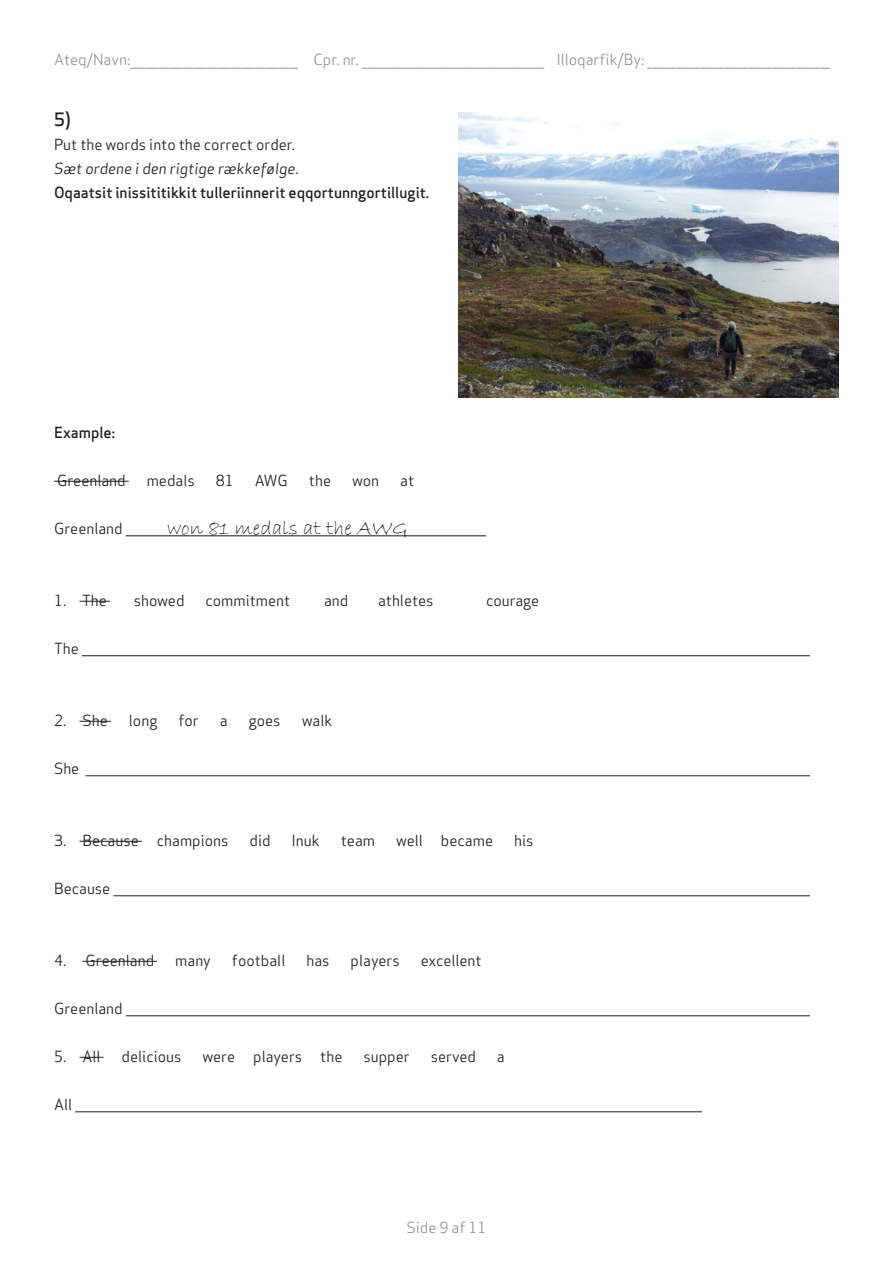
<style>
.page{position:relative;width:893px;height:1263px;background:#fff}
.page>*{position:absolute;margin:0;border:0;box-sizing:border-box;transform-origin:0 0}
.t1{font:21px "Bradley Hand ITC";color:#231f20}
.Overskrift{font:500 18px "Apex Sans";color:#231f20}
.t2{font:15px "Apex Sans";color:#231f20}
.t3{font:15px "Apex Sans";color:#939598}
.t4{font:500 15px "Apex Sans";color:#231f20}
.t5{font:15px "Apex Sans Book Italic T";color:#231f20}
</style>
<div class="page">
<hr style="left:126px;top:535px;width:360px;height:1px;background:#231f20">
<hr style="left:82px;top:655px;width:728px;height:1px;background:#231f20">
<hr style="left:85px;top:775px;width:725px;height:1px;background:#231f20">
<hr style="left:113px;top:895px;width:697px;height:1px;background:#231f20">
<hr style="left:126px;top:1015px;width:684px;height:1px;background:#231f20">
<hr style="left:75px;top:1111px;width:627px;height:1px;background:#231f20">
<hr style="left:54px;top:481px;width:75px;height:1px;background:#231f20">
<hr style="left:80px;top:601px;width:30px;height:1px;background:#231f20">
<hr style="left:80px;top:721px;width:31px;height:1px;background:#231f20">
<hr style="left:80px;top:841px;width:62px;height:1px;background:#231f20">
<hr style="left:82px;top:961px;width:75px;height:1px;background:#231f20">
<svg style="left:80px;top:1057px;width:24px;height:1px"></svg>
<img style="left:459px;top:113px;width:380px;height:285px">
<p class="t3" style="left:54px;top:47px;width:777px">Ateq/Navn:___________________________________ Cpr. nr. ______________________________________ Illoqarfik/By: ______________________________________</p>
<p class="Overskrift" style="left:54px;top:104px;width:18px">5)</p>
<p class="t2" style="left:54px;top:132px;width:243px">Put the words into the correct order.</p>
<p class="t5" style="left:54px;top:159px;width:246px">Sæt ordene i den rigtige rækkefølge.</p>
<p class="t4" style="left:54px;top:179px;width:377px">Oqaatsit inissititikkit tulleriinnerit eqqortunngortillugit.</p>
<p class="t4" style="left:54px;top:419px;width:63px">Example:</p>
<p class="t2" style="left:57px;top:468px;width:70px">Greenland</p>
<p class="t2" style="left:147px;top:468px;width:50px">medals</p>
<p class="t2" style="left:216px;top:468px;width:19px">81</p>
<p class="t2" style="left:255px;top:468px;width:35px">AWG</p>
<p class="t2" style="left:309px;top:468px;width:24px">the</p>
<p class="t2" style="left:352px;top:468px;width:28px">won</p>
<p class="t2" style="left:400px;top:468px;width:15px">at</p>
<p class="t2" style="left:54px;top:516px;width:70px">Greenland</p>
<p class="t1" style="left:167px;top:515px;width:242px">won 81 medals at the AWG</p>
<p class="t2" style="left:54px;top:588px;width:54px">1. The</p>
<p class="t2" style="left:134px;top:588px;width:52px">showed</p>
<p class="t2" style="left:205px;top:588px;width:86px">commitment</p>
<p class="t2" style="left:324px;top:588px;width:26px">and</p>
<p class="t2" style="left:378px;top:588px;width:57px">athletes</p>
<p class="t2" style="left:486px;top:588px;width:55px">courage</p>
<p class="t2" style="left:54px;top:636px;width:26px">The</p>
<p class="t2" style="left:54px;top:708px;width:55px">2. She</p>
<p class="t2" style="left:129px;top:708px;width:30px">long</p>
<p class="t2" style="left:178px;top:708px;width:22px">for</p>
<p class="t2" style="left:220px;top:708px;width:9px">a</p>
<p class="t2" style="left:249px;top:708px;width:33px">goes</p>
<p class="t2" style="left:302px;top:708px;width:32px">walk</p>
<p class="t2" style="left:54px;top:756px;width:27px">She</p>
<p class="t2" style="left:54px;top:828px;width:176px">3. Because champions</p>
<p class="t2" style="left:250px;top:828px;width:22px">did</p>
<p class="t2" style="left:292px;top:828px;width:30px">Inuk</p>
<p class="t2" style="left:341px;top:828px;width:36px">team</p>
<p class="t2" style="left:396px;top:828px;width:98px">well became</p>
<p class="t2" style="left:514px;top:828px;width:21px">his</p>
<p class="t2" style="left:54px;top:876px;width:58px">Because</p>
<p class="t2" style="left:54px;top:948px;width:102px">4. Greenland</p>
<p class="t2" style="left:175px;top:948px;width:37px">many</p>
<p class="t2" style="left:232px;top:948px;width:55px">football</p>
<p class="t2" style="left:306px;top:948px;width:25px">has</p>
<p class="t2" style="left:351px;top:948px;width:51px">players</p>
<p class="t2" style="left:421px;top:948px;width:63px">excellent</p>
<p class="t2" style="left:54px;top:996px;width:70px">Greenland</p>
<p class="t2" style="left:54px;top:1044px;width:48px">5. All</p>
<p class="t2" style="left:122px;top:1044px;width:61px">delicious</p>
<p class="t2" style="left:202px;top:1044px;width:141px">were players the</p>
<p class="t2" style="left:363px;top:1044px;width:48px">supper</p>
<p class="t2" style="left:431px;top:1044px;width:47px">served</p>
<p class="t2" style="left:497px;top:1044px;width:9px">a</p>
<p class="t2" style="left:54px;top:1092px;width:20px">All</p>
<p class="t3" style="left:406px;top:1215px;width:81px">Side 9 af 11</p>
</div>
